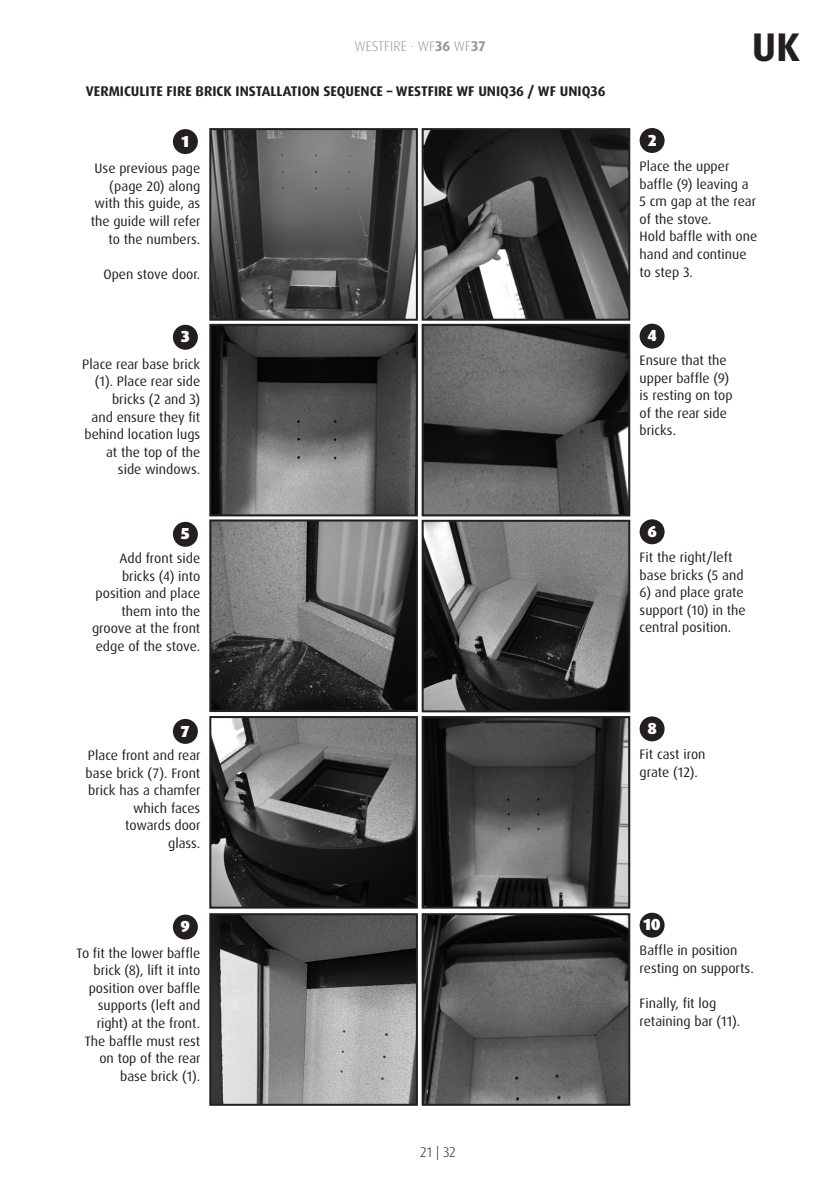
<style>
.page{position:relative;width:840px;height:1191px;background:#fff}
.page>*{position:absolute;margin:0;border:0;box-sizing:border-box;transform-origin:0 0}
.xx_overskrift{font:700 40px "Dax Pro";color:#231f20}
.t1{font:900 16px "Dax Pro";color:#fff}
.xx_mellemrubrik{font:700 14px "Dax Pro";color:#231f20}
.t2{font:300 14px "Dax Pro";color:#939598}
.t3{font:300 14px "Dax Pro";color:#231f20}
.xx_brød{font:13.6px/17.6px "Dax Pro";color:#231f20}
.s1{font-weight:700}
</style>
<div class="page">
<img style="left:212px;top:131px;width:202px;height:187px">
<div style="left:209px;top:128px;width:208px;height:193px;border:2px solid #231f20"></div>
<img style="left:424px;top:131px;width:203px;height:187px">
<div style="left:421px;top:128px;width:209px;height:193px;border:2px solid #231f20"></div>
<img style="left:212px;top:327px;width:202px;height:186px">
<div style="left:209px;top:324px;width:208px;height:192px;border:2px solid #231f20"></div>
<img style="left:424px;top:327px;width:203px;height:186px">
<div style="left:421px;top:324px;width:209px;height:192px;border:2px solid #231f20"></div>
<img style="left:212px;top:522px;width:202px;height:187px">
<div style="left:209px;top:519px;width:208px;height:193px;border:2px solid #231f20"></div>
<img style="left:424px;top:523px;width:203px;height:186px">
<div style="left:421px;top:520px;width:209px;height:192px;border:2px solid #231f20"></div>
<img style="left:212px;top:719px;width:202px;height:186px">
<div style="left:209px;top:716px;width:208px;height:192px;border:2px solid #231f20"></div>
<img style="left:424px;top:719px;width:203px;height:186px">
<div style="left:421px;top:716px;width:209px;height:192px;border:2px solid #231f20"></div>
<img style="left:212px;top:916px;width:202px;height:186px">
<div style="left:209px;top:913px;width:208px;height:192px;border:2px solid #231f20"></div>
<img style="left:424px;top:916px;width:203px;height:186px">
<div style="left:421px;top:913px;width:209px;height:192px;border:2px solid #231f20"></div>
<div style="left:639px;top:912px;width:25px;height:25px;background:#231f20;border-radius:50%"></div>
<div style="left:639px;top:716px;width:25px;height:25px;background:#231f20;border-radius:50%"></div>
<div style="left:173px;top:719px;width:25px;height:25px;background:#231f20;border-radius:50%"></div>
<div style="left:173px;top:914px;width:25px;height:25px;background:#231f20;border-radius:50%"></div>
<div style="left:173px;top:522px;width:25px;height:25px;background:#231f20;border-radius:50%"></div>
<div style="left:173px;top:325px;width:25px;height:25px;background:#231f20;border-radius:50%"></div>
<div style="left:173px;top:129px;width:25px;height:25px;background:#231f20;border-radius:50%"></div>
<div style="left:639px;top:519px;width:25px;height:25px;background:#231f20;border-radius:50%"></div>
<div style="left:639px;top:324px;width:25px;height:25px;background:#231f20;border-radius:50%"></div>
<div style="left:639px;top:128px;width:25px;height:25px;background:#231f20;border-radius:50%"></div>
<p class="t2" style="left:354px;top:37px;width:132px">WESTFIRE · WF<span class="s1">36</span> WF<span class="s1">37</span></p>
<p class="xx_overskrift" style="left:751px;top:21px;width:50px">UK</p>
<p class="xx_mellemrubrik" style="left:86px;top:82px;width:521px">VERMICULITE FIRE BRICK INSTALLATION SEQUENCE – WESTFIRE WF UNIQ36 / WF UNIQ36</p>
<p class="t1" style="left:181px;top:131px;width:9px">1</p>
<p class="t1" style="left:647px;top:130px;width:10px">2</p>
<p class="xx_brød" style="left:91px;top:160px;width:111px;text-align:right">Use previous page (page 20) along with this guide, as the guide will refer to the numbers.</p>
<p class="xx_brød" style="left:103px;top:265px;width:98px">Open stove door.</p>
<p class="xx_brød" style="left:639px;top:157px;width:119px">Place the upper baffle (9) leaving a<br>5 cm gap at the rear of the stove.<br>Hold baffle with one hand and continue to step 3.</p>
<p class="t1" style="left:181px;top:326px;width:10px">3</p>
<p class="t1" style="left:647px;top:325px;width:11px">4</p>
<p class="xx_brød" style="left:82px;top:355px;width:119px;text-align:right">Place rear base brick (1). Place rear side bricks (2 and 3)<br>and ensure they fit behind location lugs at the top of the side windows.</p>
<p class="xx_brød" style="left:639px;top:351px;width:94px">Ensure that the upper baffle (9) is resting on top of the rear side bricks.</p>
<p class="t1" style="left:181px;top:523px;width:10px">5</p>
<p class="t1" style="left:647px;top:521px;width:11px">6</p>
<p class="xx_brød" style="left:92px;top:549px;width:110px;text-align:right">Add front side bricks (4) into position and place them into the groove at the front edge of the stove.</p>
<p class="xx_brød" style="left:639px;top:548px;width:105px">Fit the right/left base bricks (5 and</p>
<p class="xx_brød" style="left:639px;top:584px;width:108px">6) and place grate support (10) in the central position.</p>
<p class="t1" style="left:181px;top:720px;width:10px">7</p>
<p class="t1" style="left:647px;top:718px;width:11px">8</p>
<p class="xx_brød" style="left:86px;top:746px;width:116px;text-align:right">Place front and rear base brick (7). Front brick has a chamfer which faces towards door<br>glass.</p>
<p class="t1" style="left:180px;top:916px;width:11px">9</p>
<p class="xx_brød" style="left:77px;top:944px;width:125px;text-align:right">To fit the lower baffle brick (8), lift it into position over baffle supports (left and right) at the front.<br>The baffle must rest on top of the rear base brick (1).</p>
<p class="t3" style="left:420px;top:1143px;width:37px">21 | 32</p>
<p class="xx_brød" style="left:639px;top:745px;width:67px">Fit cast iron</p>
<p class="xx_brød" style="left:639px;top:763px;width:60px">grate (12).</p>
<p class="t1" style="left:643px;top:914px;width:19px">10</p>
<p class="xx_brød" style="left:639px;top:941px;width:116px">Baffle in position resting on supports.</p>
<p class="xx_brød" style="left:639px;top:994px;width:102px">Finally, fit log retaining bar (11).</p>
</div>
